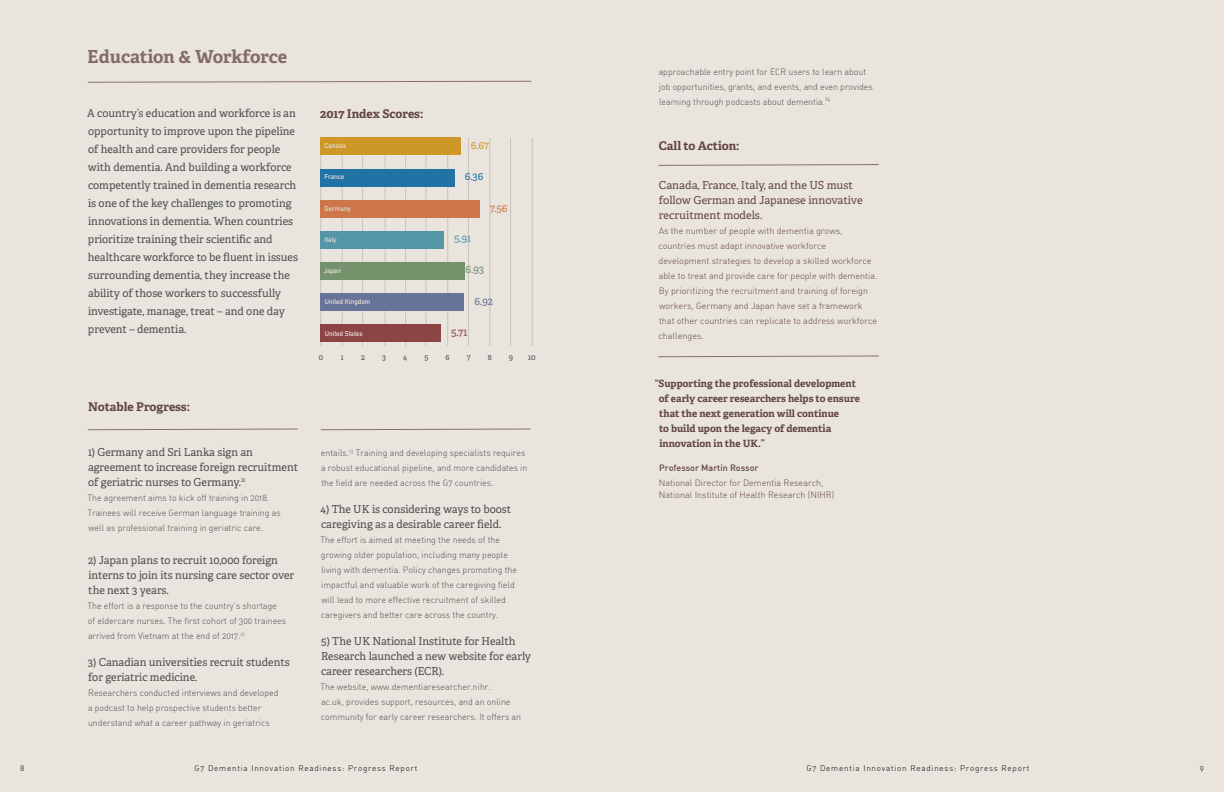
<style>
.page{position:relative;width:1224px;height:792px;background:#fff}
.page>*{position:absolute;margin:0;border:0;box-sizing:border-box;transform-origin:0 0}
.t1{font:700 18px "Adelle PE";letter-spacing:-.005em;color:#634546}
.t2{font:700 12px "Adelle PE";letter-spacing:-.005em;color:#634546}
.t3{font:11px/18px "Adelle PE";color:#4a4f4c}
.t4{font:11px/15px "Adelle PE";color:#634546}
.t5{font:11px "Adelle PE";color:#ce9829}
.t6{font:11px "Adelle PE";color:#2173a6}
.t7{font:11px "Adelle PE";color:#ce7549}
.t8{font:11px "Adelle PE";color:#8c4445}
.t9{font:11px "Adelle PE";color:#5496a6}
.t10{font:11px "Adelle PE";color:#74926b}
.t11{font:11px "Adelle PE";color:#687399}
.t12{font:700 10px/15px "Adelle PE";letter-spacing:-.005em;color:#634546}
.t13{font:300 9px/15px "DIN Alternate";color:#4a4f4c}
.t14{font:300 9px/15px "DIN Alternate";color:#634546}
.t15{font:500 9px "DIN Alternate";color:#634546}
.t16{font:300 8px "DIN Alternate";letter-spacing:.1em;color:#000}
.t17{font:8px "Adelle PE";color:#4a4f4c}
.t18{font:700 7px "DIN Alternate";color:#e3dcd4}
</style>
<div class="page">
<div style="left:612px;top:0;width:612px;height:792px;background:#eae4de"></div>
<div style="left:0;top:0;width:612px;height:792px;background:#eae4de"></div>
<svg style="left:87px;top:81px;width:445px;height:2px"></svg>
<svg style="left:87px;top:428px;width:211px;height:2px"></svg>
<svg style="left:320px;top:428px;width:211px;height:2px"></svg>
<svg style="left:658px;top:164px;width:221px;height:2px"></svg>
<svg style="left:658px;top:355px;width:221px;height:2px"></svg>
<hr style="left:532px;top:138px;width:1px;height:208px;background:#000">
<hr style="left:510px;top:138px;width:1px;height:208px;background:#000">
<hr style="left:490px;top:138px;width:1px;height:208px;background:#000">
<hr style="left:468px;top:138px;width:1px;height:208px;background:#000">
<hr style="left:447px;top:138px;width:1px;height:208px;background:#000">
<hr style="left:426px;top:138px;width:1px;height:208px;background:#000">
<hr style="left:405px;top:138px;width:1px;height:208px;background:#000">
<hr style="left:385px;top:138px;width:1px;height:208px;background:#000">
<hr style="left:362px;top:138px;width:1px;height:208px;background:#000">
<hr style="left:342px;top:138px;width:1px;height:208px;background:#000">
<hr style="left:320px;top:138px;width:1px;height:208px;background:#000">
<div style="left:320px;top:200px;width:160px;height:17px;background:#ce7549"></div>
<div style="left:320px;top:231px;width:124px;height:17px;background:#5496a6"></div>
<div style="left:320px;top:263px;width:145px;height:17px;background:#74926b"></div>
<div style="left:320px;top:294px;width:144px;height:17px;background:#687399"></div>
<div style="left:320px;top:325px;width:121px;height:17px;background:#8c4445"></div>
<div style="left:320px;top:169px;width:135px;height:17px;background:#2173a6"></div>
<div style="left:320px;top:138px;width:141px;height:17px;background:#ce9829"></div>
<h1 class="t1" style="left:88px;top:43px;width:201px">Education &amp; Workforce</h1>
<p class="t3" style="left:87px;top:104px;width:212px">A country’s education and workforce is an opportunity to improve upon the pipeline of health and care providers for people with dementia. And building a workforce competently trained in dementia research is one of the key challenges to promoting innovations in dementia. When countries prioritize training their scientific and healthcare workforce to be fluent in issues surrounding dementia, they increase the ability of those workers to successfully investigate, manage, treat – and one day prevent – dementia.</p>
<h2 class="t2" style="left:320px;top:105px;width:105px">2017 Index Scores:</h2>
<p class="t17" style="left:319px;top:351px;width:6px">0</p>
<p class="t17" style="left:341px;top:351px;width:4px">1</p>
<p class="t17" style="left:361px;top:351px;width:5px">2</p>
<p class="t17" style="left:382px;top:351px;width:5px">3</p>
<p class="t17" style="left:403px;top:351px;width:6px">4</p>
<p class="t17" style="left:424px;top:351px;width:5px">5</p>
<p class="t17" style="left:446px;top:351px;width:6px">6</p>
<p class="t17" style="left:467px;top:351px;width:5px">7</p>
<p class="t17" style="left:488px;top:351px;width:5px">8</p>
<p class="t17" style="left:509px;top:351px;width:6px">9</p>
<p class="t17" style="left:528px;top:351px;width:9px">10</p>
<p class="t5" style="left:471px;top:137px;width:20px">6.67</p>
<p class="t6" style="left:465px;top:169px;width:20px">6.36</p>
<p class="t18" style="left:325px;top:141px;width:23px">Canada</p>
<p class="t18" style="left:325px;top:172px;width:21px">France</p>
<p class="t7" style="left:490px;top:200px;width:19px">7.56</p>
<p class="t18" style="left:325px;top:204px;width:28px">Germany</p>
<p class="t9" style="left:454px;top:230px;width:19px">5.91</p>
<p class="t10" style="left:465px;top:261px;width:20px">6.93</p>
<p class="t11" style="left:475px;top:293px;width:20px">6.92</p>
<p class="t18" style="left:325px;top:234px;width:13px">Italy</p>
<p class="t18" style="left:324px;top:266px;width:19px">Japan</p>
<p class="t18" style="left:325px;top:297px;width:47px">United Kingdom</p>
<p class="t8" style="left:451px;top:324px;width:18px">5.71</p>
<p class="t18" style="left:325px;top:329px;width:39px">United States</p>
<h2 class="t2" style="left:88px;top:398px;width:103px">Notable Progress:</h2>
<p class="t3" style="left:88px;top:444px;width:212px;line-height:15px">1) Germany and Sri Lanka sign an agreement to increase foreign recruitment of geriatric nurses to Germany.<sup>11</sup></p>
<p class="t13" style="left:87px;top:490px;width:195px">The agreement aims to kick off training in 2018.<br>Trainees will receive German language training as well as professional training in geriatric care.</p>
<p class="t3" style="left:88px;top:552px;width:208px;line-height:15px">2) Japan plans to recruit 10,000 foreign interns to join its nursing care sector over the next 3 years.</p>
<p class="t13" style="left:87px;top:598px;width:200px">The effort is a response to the country’s shortage of eldercare nurses. The first cohort of 300 trainees arrived from Vietnam at the end of 2017.<sup>12</sup></p>
<p class="t3" style="left:88px;top:654px;width:203px;line-height:15px">3) Canadian universities recruit students for geriatric medicine.</p>
<p class="t13" style="left:88px;top:685px;width:192px">Researchers conducted interviews and developed a podcast to help prospective students better understand what a career pathway in geriatrics</p>
<p class="t13" style="left:321px;top:445px;width:208px">entails.<sup>13</sup> Training and developing specialists requires a robust educational pipeline, and more candidates in the field are needed across the G7 countries.</p>
<p class="t3" style="left:321px;top:501px;width:192px;line-height:15px">4) The UK is considering ways to boost caregiving as a desirable career field.</p>
<p class="t13" style="left:320px;top:532px;width:198px">The effort is aimed at meeting the needs of the growing older population, including many people living with dementia. Policy changes promoting the impactful and valuable work of the caregiving field will lead to more effective recruitment of skilled caregivers and better care across the country.</p>
<p class="t3" style="left:321px;top:633px;width:212px;line-height:15px">5) The UK National Institute for Health<br>Research launched a new website for early career researchers (ECR).</p>
<p class="t13" style="left:320px;top:679px;width:202px">The website, www.dementiaresearcher.nihr.<br>ac.uk, provides support, resources, and an online community for early career researchers. It offers an</p>
<p class="t13" style="left:659px;top:64px;width:216px">approachable entry point for ECR users to learn about job opportunities, grants, and events, and even provides learning through podcasts about dementia.<sup>14</sup></p>
<h2 class="t2" style="left:659px;top:137px;width:82px">Call to Action:</h2>
<p class="t4" style="left:659px;top:177px;width:205px">Canada, France, Italy, and the US must follow German and Japanese innovative recruitment models.</p>
<p class="t14" style="left:658px;top:223px;width:221px">As the number of people with dementia grows, countries must adapt innovative workforce development strategies to develop a skilled workforce able to treat and provide care for people with dementia.<br>By prioritizing the recruitment and training of foreign workers, Germany and Japan have set a framework that other countries can replicate to address workforce challenges.</p>
<p class="t12" style="left:659px;top:376px;width:203px;text-indent:-4px">“Supporting the professional development of early career researchers helps to ensure that the next generation will continue<br>to build upon the legacy of dementia innovation in the UK.”</p>
<p class="t15" style="left:659px;top:462px;width:101px">Professor Martin Rossor</p>
<p class="t14" style="left:659px;top:477px;width:177px;line-height:12px">National Director for Dementia Research,<br>National Institute of Health Research (NIHR)</p>
<p class="t16" style="left:20px;top:763px;width:6px">8</p>
<p class="t16" style="left:195px;top:763px;width:224px">G7 Dementia Innovation Readiness: Progress Report</p>
<p class="t16" style="left:807px;top:763px;width:224px">G7 Dementia Innovation Readiness: Progress Report</p>
<p class="t16" style="left:1200px;top:763px;width:6px">9</p>
</div>
